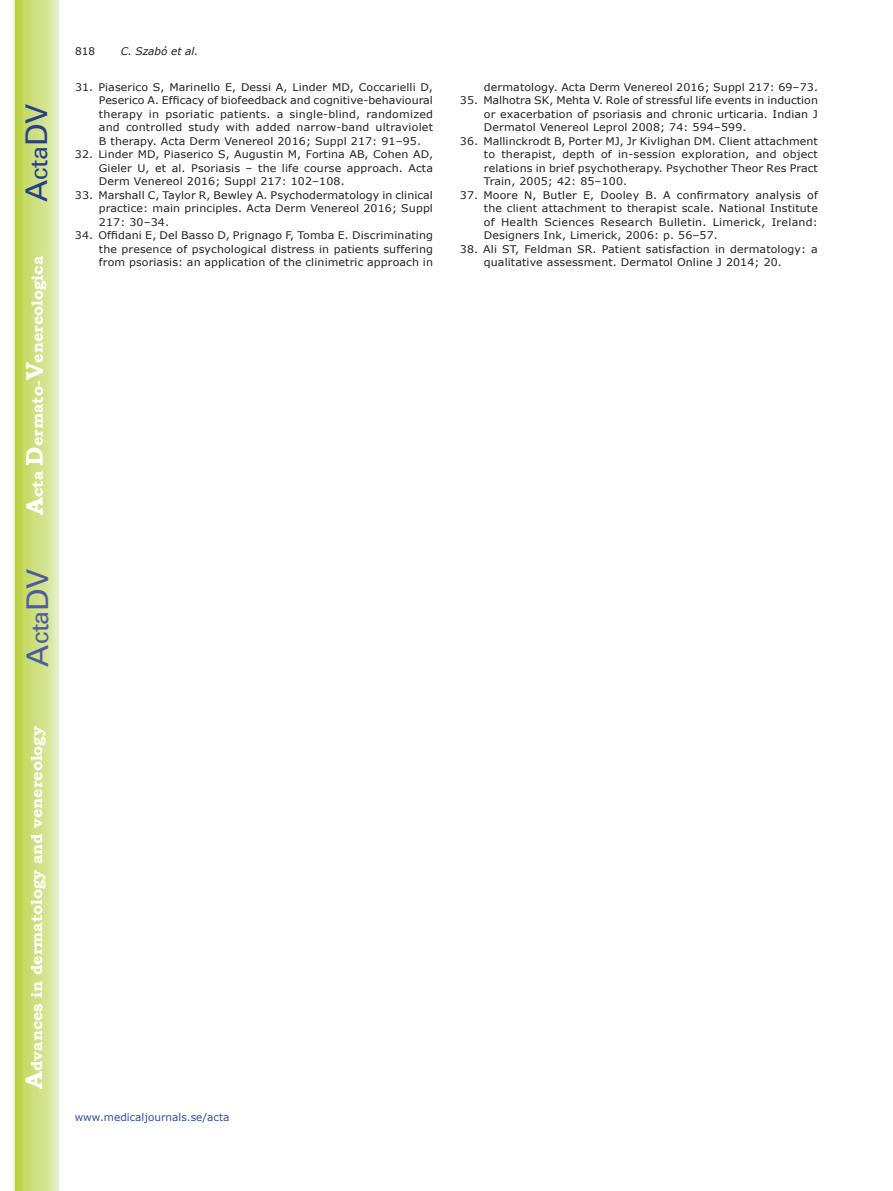
<style>
.page{position:relative;width:893px;height:1191px;background:#fff}
.page>*{position:absolute;margin:0;border:0;box-sizing:border-box;transform-origin:0 0}
.t1{font:30px "Univers";color:#4d5a9e}
.t2{font:30px "Univers";color:#253f8e}
.t3{font:700 15.75px "Bookman Old Style";color:#fff}
.t4{font:10.5px/13.5px "Verdana";letter-spacing:.01em;color:#231f20;text-align:justify;scale:1.05 1}
.t5{font:10.5px "Verdana";color:#324f95}
.t6{font:italic 10.5px "Verdana";color:#231f20}
.t7{font:10.5px "Verdana";letter-spacing:.01em;color:#231f20}
.s1{font-size:24px}
</style>
<div class="page">
<svg style="left:14px;top:0;width:45px;height:1191px;background:#cfe084"></svg>
<h1 class="t2" style="left:19px;top:202px;width:100px;rotate:-90deg">A<span class="s1">cta</span>DV</h1>
<h2 class="t3" style="left:28px;top:515px;width:260px;rotate:-90deg"><span class="s1">A</span>cta <span class="s1">D</span>ermato-<span class="s1">V</span>enereologica</h2>
<h1 class="t1" style="left:20px;top:666px;width:100px;rotate:-90deg">A<span class="s1">cta</span>DV</h1>
<h2 class="t3" style="left:27px;top:1088px;width:364px;rotate:-90deg"><span class="s1">A</span>dvances in dermatology and venereology</h2>
<p class="t7" style="left:75px;top:44px;width:22px">818</p>
<p class="t6" style="left:121px;top:44px;width:79px">C. Szabó et al.</p>
<p class="t4" style="left:99px;top:80px;width:320px;text-indent:-24px">31. Piaserico S, Marinello E, Dessi A, Linder MD, Coccarielli D, Peserico A. Efficacy of biofeedback and cognitive-behavioural therapy in psoriatic patients. a single-blind, randomized and controlled study with added narrow-band ultraviolet B therapy. Acta Derm Venereol 2016; Suppl 217: 91–95.</p>
<p class="t4" style="left:99px;top:147px;width:320px;text-indent:-24px">32. Linder MD, Piaserico S, Augustin M, Fortina AB, Cohen AD, Gieler U, et al. Psoriasis – the life course approach. Acta Derm Venereol 2016; Suppl 217: 102–108.</p>
<p class="t4" style="left:99px;top:188px;width:320px;text-indent:-24px">33. Marshall C, Taylor R, Bewley A. Psychodermatology in clinical practice: main principles. Acta Derm Venereol 2016; Suppl 217: 30–34.</p>
<p class="t4" style="left:99px;top:228px;width:320px;text-indent:-24px">34. Offidani E, Del Basso D, Prignago F, Tomba E. Discriminating the presence of psychological distress in patients suffering from psoriasis: an application of the clinimetric approach in</p>
<p class="t5" style="left:75px;top:1109px;width:156px">www.medicaljournals.se/acta</p>
<p class="t4" style="left:484px;top:80px;width:320px">dermatology. Acta Derm Venereol 2016; Suppl 217: 69–73.</p>
<p class="t4" style="left:484px;top:93px;width:320px;text-indent:-24px">35. Malhotra SK, Mehta V. Role of stressful life events in induction or exacerbation of psoriasis and chronic urticaria. Indian J Dermatol Venereol Leprol 2008; 74: 594–599.</p>
<p class="t4" style="left:484px;top:134px;width:320px;text-indent:-24px">36. Mallinckrodt B, Porter MJ, Jr Kivlighan DM. Client attachment to therapist, depth of in-session exploration, and object relations in brief psychotherapy. Psychother Theor Res Pract Train, 2005; 42: 85–100.</p>
<p class="t4" style="left:484px;top:188px;width:320px;text-indent:-24px">37. Moore N, Butler E, Dooley B. A confirmatory analysis of the client attachment to therapist scale. National Institute of Health Sciences Research Bulletin. Limerick, Ireland:<br>Designers Ink, Limerick, 2006: p. 56–57.</p>
<p class="t4" style="left:484px;top:242px;width:320px;text-indent:-24px">38. Ali ST, Feldman SR. Patient satisfaction in dermatology: a qualitative assessment. Dermatol Online J 2014; 20.</p>
</div>
